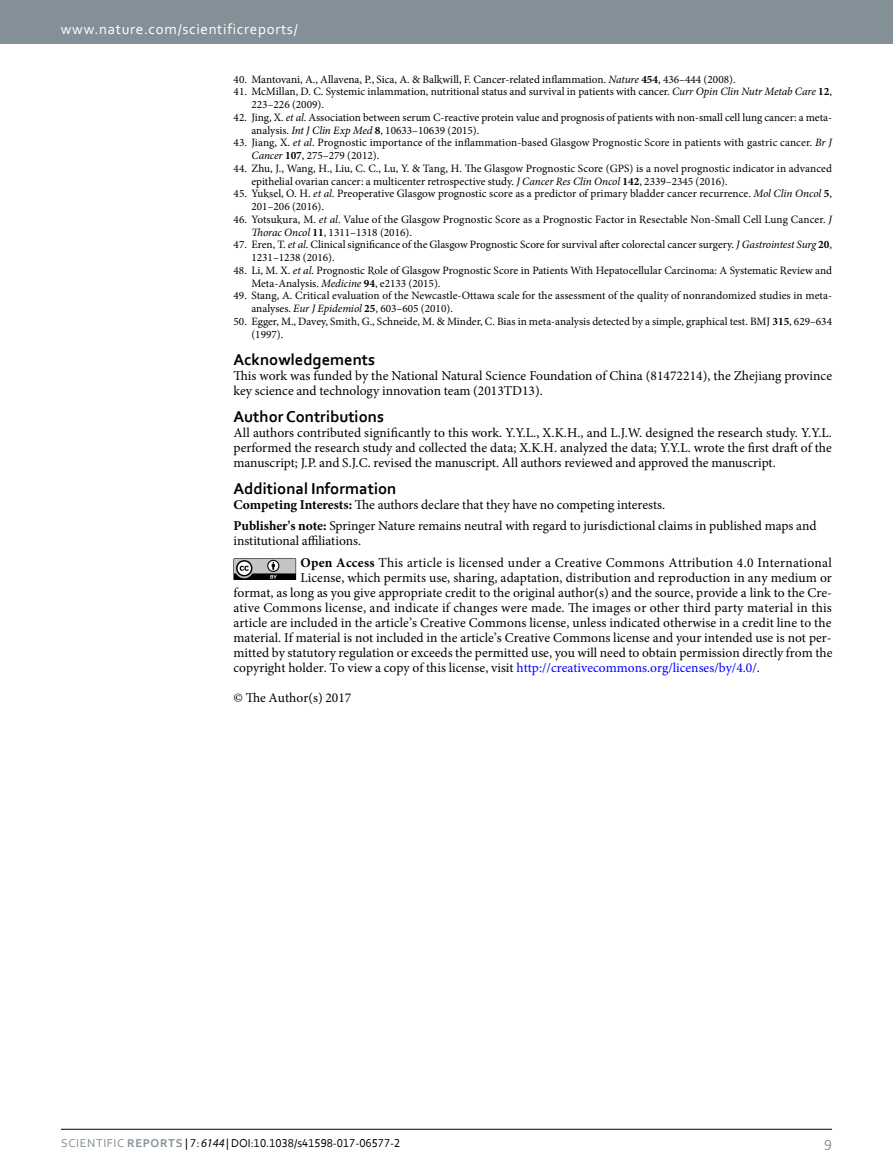
<style>
.page{position:relative;width:893px;height:1174px;background:#fff}
.page>*{position:absolute;margin:0;border:0;box-sizing:border-box;transform-origin:0 0}
.t1{font:700 16.5px "Corbel";color:#000}
.t2{font:15px "Corbel 2";letter-spacing:.045em;color:#fff}
.t3{font:15px "Corbel 2";color:#839097}
.t4{font:13.5px/15px "Minion Pro";color:#000}
.t5{font:13.5px/21.8px "Minion Pro";letter-spacing:.02em;color:#000}
.t6{font:12px "Corbel";color:#000}
.t7{font:11.25px/12.8px "Minion Pro";color:#000}
.s1{font-style:italic}
.s2{font-weight:700}
.s3{color:#00f}
.s4{font-family:"Corbel 2";color:#839097}
.s5{font-family:"Corbel Bold 2";color:#839097}
.s6{font-family:"Myriad Pro";font-style:italic}
</style>
<div class="page">
<div style="left:0;top:0;width:893px;height:43px;background:#839097"></div>
<hr style="left:61px;top:1129px;width:771px;height:1px;background:#000">
<svg style="left:233px;top:558px;width:63px;height:22px"></svg>
<h2 class="t2" style="left:61px;top:19px;width:238px">www.nature.com/scientificreports/</h2>
<p class="t7" style="left:234px;top:73px;width:503px">40. Mantovani, A., Allavena, P., Sica, A. &amp; Balkwill, F. Cancer-related inflammation. <span class="s1">Nature</span> <span class="s2">454</span>, 436–444 (2008).</p>
<p class="t7" style="left:251px;top:85px;width:582px;text-indent:-18px">41. McMillan, D. C. Systemic inlammation, nutritional status and survival in patients with cancer. <span class="s1">Curr Opin Clin Nutr Metab Care</span> <span class="s2">12</span>,<br>223–226 (2009).</p>
<p class="t7" style="left:251px;top:111px;width:582px;text-indent:-18px">42. Jing, X. <span class="s1">et al</span>. Association between serum C-reactive protein value and prognosis of patients with non-small cell lung cancer: a meta&shy;analysis. <span class="s1">Int J Clin Exp Med</span> <span class="s2">8</span>, 10633–10639 (2015).</p>
<p class="t7" style="left:251px;top:136px;width:582px;text-indent:-18px">43. Jiang, X. <span class="s1">et al</span>. Prognostic importance of the inflammation-based Glasgow Prognostic Score in patients with gastric cancer. <span class="s1">Br J<br>Cancer</span> <span class="s2">107</span>, 275–279 (2012).</p>
<p class="t7" style="left:251px;top:162px;width:582px;text-indent:-18px">44. Zhu, J., Wang, H., Liu, C. C., Lu, Y. &amp; Tang, H. The Glasgow Prognostic Score (GPS) is a novel prognostic indicator in advanced epithelial ovarian cancer: a multicenter retrospective study. <span class="s1">J Cancer Res Clin Oncol</span> <span class="s2">142</span>, 2339–2345 (2016).</p>
<p class="t7" style="left:251px;top:187px;width:582px;text-indent:-18px">45. Yuksel, O. H. <span class="s1">et al</span>. Preoperative Glasgow prognostic score as a predictor of primary bladder cancer recurrence. <span class="s1">Mol Clin Oncol</span> <span class="s2">5</span>,<br>201–206 (2016).</p>
<p class="t7" style="left:251px;top:213px;width:582px;text-indent:-18px">46. Yotsukura, M. <span class="s1">et al</span>. Value of the Glasgow Prognostic Score as a Prognostic Factor in Resectable Non-Small Cell Lung Cancer. <span class="s1">J<br>Thorac Oncol</span> <span class="s2">11</span>, 1311–1318 (2016).</p>
<p class="t7" style="left:251px;top:238px;width:582px;text-indent:-18px">47. Eren, T. <span class="s1">et al</span>. Clinical significance of the Glasgow Prognostic Score for survival after colorectal cancer surgery. <span class="s1">J Gastrointest Surg</span> <span class="s2">20</span>,<br>1231–1238 (2016).</p>
<p class="t7" style="left:251px;top:264px;width:582px;text-indent:-18px">48. Li, M. X. <span class="s1">et al</span>. Prognostic Role of Glasgow Prognostic Score in Patients With Hepatocellular Carcinoma: A Systematic Review and<br>Meta-Analysis. <span class="s1">Medicine</span> <span class="s2">94</span>, e2133 (2015).</p>
<p class="t7" style="left:251px;top:289px;width:582px;text-indent:-18px">49. Stang, A. Critical evaluation of the Newcastle-Ottawa scale for the assessment of the quality of nonrandomized studies in meta&shy;analyses. <span class="s1">Eur J Epidemiol</span> <span class="s2">25</span>, 603–605 (2010).</p>
<p class="t7" style="left:251px;top:315px;width:582px;text-indent:-18px">50. Egger, M., Davey, Smith, G., Schneide, M. &amp; Minder, C. Bias in meta-analysis detected by a simple, graphical test. BMJ <span class="s2">315</span>, 629–634 (1997).</p>
<h1 class="t1" style="left:233px;top:349px;width:143px">Acknowledgements</h1>
<p class="t4" style="left:233px;top:368px;width:600px">This work was funded by the National Natural Science Foundation of China (81472214), the Zhejiang province key science and technology innovation team (2013TD13).</p>
<h1 class="t1" style="left:233px;top:406px;width:152px">Author Contributions</h1>
<p class="t4" style="left:233px;top:425px;width:600px;text-align:justify">All authors contributed significantly to this work. Y.Y.L., X.K.H., and L.J.W. designed the research study. Y.Y.L. performed the research study and collected the data; X.K.H. analyzed the data; Y.Y.L. wrote the first draft of the manuscript; J.P. and S.J.C. revised the manuscript. All authors reviewed and approved the manuscript.</p>
<h1 class="t1" style="left:233px;top:478px;width:164px">Additional Information</h1>
<p class="t4" style="left:233px;top:493px;width:584px;line-height:21.8px"><span class="s2">Competing Interests:</span> The authors declare that they have no competing interests.<br><span class="s2">Publisher's note:</span> Springer Nature remains neutral with regard to jurisdictional claims in published maps and</p>
<p class="t5" style="left:301px;top:530px;width:533px;text-indent:-67px">institutional affiliations.<br><span class="s2">Open Access</span> This article is licensed under a Creative Commons Attribution 4.0 International</p>
<p class="t4" style="left:233px;top:570px;width:601px;text-align:justify;text-indent:67px">License, which permits use, sharing, adaptation, distribution and reproduction in any medium or format, as long as you give appropriate credit to the original author(s) and the source, provide a link to the Cre&shy;ative Commons license, and indicate if changes were made. The images or other third party material in this article are included in the article’s Creative Commons license, unless indicated otherwise in a credit line to the material. If material is not included in the article’s Creative Commons license and your intended use is not per&shy;mitted by statutory regulation or exceeds the permitted use, you will need to obtain permission directly from the copyright holder. To view a copy of this license, visit <span class="s3">http://creativecommons.org/licenses/by/4.0/</span>.</p>
<p class="t4" style="left:233px;top:690px;width:119px">© The Author(s) 2017</p>
<p class="t6" style="left:61px;top:1135px;width:341px"><span class="s4">Scientific</span> <span class="s5">REPORTS</span> | 7: <span class="s6">6144</span> | DOI:10.1038/s41598-017-06577-2</p>
<h2 class="t3" style="left:824px;top:1132px;width:9px">9</h2>
</div>
